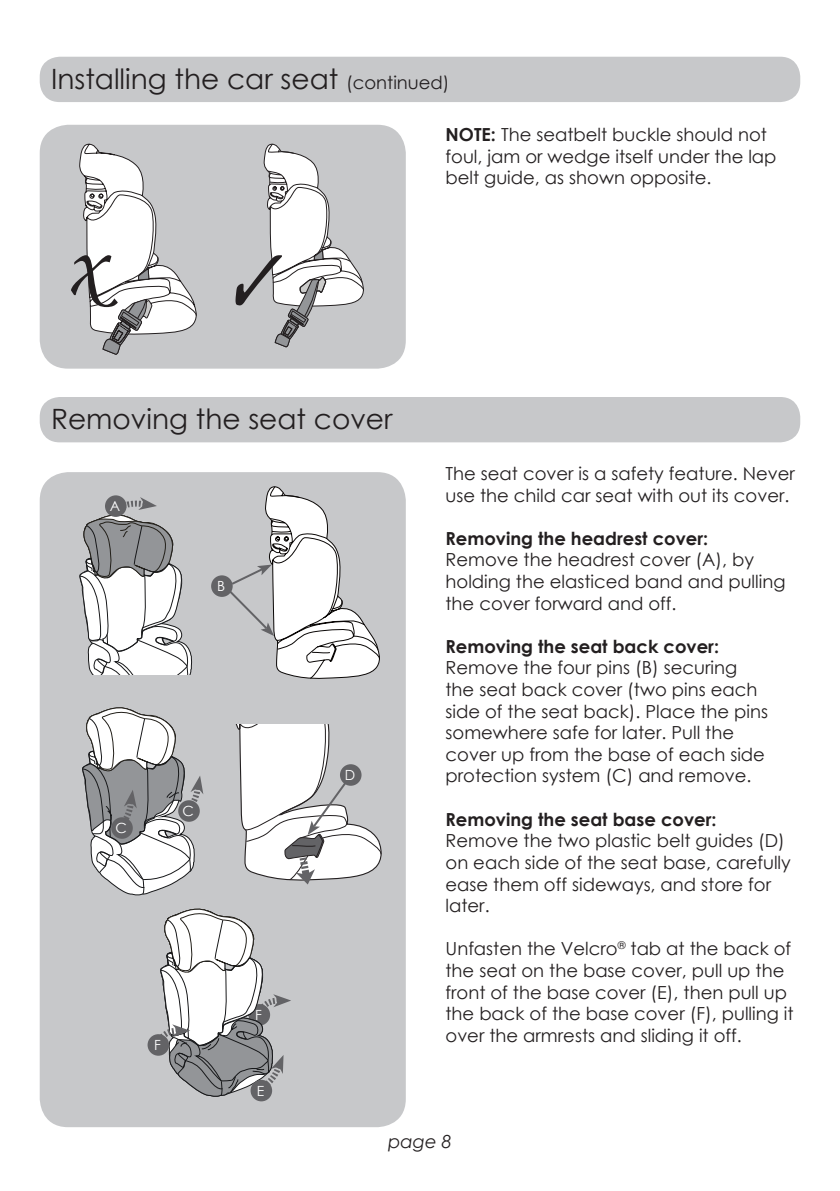
<style>
.page{position:relative;width:840px;height:1191px;background:#fff}
.page>*{position:absolute;margin:0;border:0;box-sizing:border-box;transform-origin:0 0}
.t1{font:28px "Century Gothic";color:#231f20}
.Body_text_CG_9pt{font:18px/21.6px "Century Gothic";color:#231f20}
.Body_text_CG_9pt-2{font:700 18px "Century Gothic";color:#231f20}
.t2{font:italic 18px "Century Gothic";color:#231f20}
.Body_text_CG_9pt-3{font:14px "Century Gothic";color:#fff}
.s1{font-size:18px}
.s2{font-weight:700}
</style>
<div class="page">
<div style="left:40px;top:125px;width:365px;height:244px;background:#c7c8ca;border-radius:28px"></div>
<div style="left:40px;top:472px;width:365px;height:655px;background:#c7c8ca;border-radius:28px"></div>
<div style="left:40px;top:57px;width:759px;height:45px;background:#c7c8ca;border-radius:20px"></div>
<svg style="left:71px;top:144px;width:126px;height:211px"></svg>
<svg style="left:235px;top:144px;width:129px;height:204px"></svg>
<div style="left:40px;top:397px;width:759px;height:45px;background:#c7c8ca;border-radius:20px"></div>
<div style="left:211px;top:575px;width:21px;height:22px;background:#636366;border-radius:50%"></div>
<svg style="left:226px;top:442px;width:157px;height:237px"></svg>
<svg style="left:82px;top:707px;width:121px;height:188px"></svg>
<svg style="left:79px;top:497px;width:113px;height:177px"></svg>
<div style="left:105px;top:495px;width:21px;height:22px;background:#636366;border-radius:50%"></div>
<div style="left:111px;top:817px;width:22px;height:21px;background:#636366;border-radius:50%"></div>
<div style="left:178px;top:800px;width:22px;height:21px;background:#636366;border-radius:50%"></div>
<svg style="left:149px;top:908px;width:142px;height:188px"></svg>
<div style="left:147px;top:1034px;width:22px;height:21px;background:#636366;border-radius:50%"></div>
<div style="left:250px;top:1079px;width:22px;height:22px;background:#636366;border-radius:50%"></div>
<svg style="left:235px;top:724px;width:147px;height:160px"></svg>
<p class="t1" style="left:51px;top:59px;width:400px">Installing the car seat <span class="s1">(continued)</span></p>
<p class="Body_text_CG_9pt" style="left:445px;top:123px;width:332px"><span class="s2">NOTE:</span> The seatbelt buckle should not foul, jam or wedge itself under the lap belt guide, as shown opposite.</p>
<p class="t1" style="left:51px;top:400px;width:343px">Removing the seat cover</p>
<p class="Body_text_CG_9pt-3" style="left:110px;top:496px;width:12px">A</p>
<p class="Body_text_CG_9pt-3" style="left:217px;top:576px;width:10px">B</p>
<p class="Body_text_CG_9pt-3" style="left:115px;top:818px;width:13px">C</p>
<p class="Body_text_CG_9pt-3" style="left:182px;top:801px;width:13px">C</p>
<p class="Body_text_CG_9pt-3" style="left:154px;top:1035px;width:8px">F</p>
<p class="Body_text_CG_9pt-3" style="left:255px;top:1005px;width:8px">F</p>
<p class="Body_text_CG_9pt-3" style="left:257px;top:1081px;width:9px">E</p>
<p class="Body_text_CG_9pt-3" style="left:344px;top:765px;width:12px">D</p>
<p class="Body_text_CG_9pt" style="left:445px;top:462px;width:351px">The seat cover is a safety feature. Never use the child car seat with out its cover.</p>
<p class="Body_text_CG_9pt-2" style="left:445px;top:524px;width:264px">Removing the headrest cover:</p>
<p class="Body_text_CG_9pt" style="left:445px;top:549px;width:341px">Remove the headrest cover (A), by holding the elasticed band and pulling the cover forward and off.</p>
<p class="Body_text_CG_9pt-2" style="left:445px;top:632px;width:275px">Removing the seat back cover:</p>
<p class="Body_text_CG_9pt" style="left:445px;top:657px;width:324px">Remove the four pins (B) securing the seat back cover (two pins each side of the seat back). Place the pins somewhere safe for later. Pull the cover up from the base of each side protection system (C) and remove.</p>
<p class="Body_text_CG_9pt-2" style="left:445px;top:805px;width:272px">Removing the seat base cover:</p>
<p class="Body_text_CG_9pt" style="left:445px;top:829px;width:346px">Remove the two plastic belt guides (D) on each side of the seat base, carefully ease them off sideways, and store for later.</p>
<p class="Body_text_CG_9pt" style="left:445px;top:937px;width:349px">Unfasten the Velcro<sup>®</sup> tab at the back of the seat on the base cover, pull up the front of the base cover (E), then pull up the back of the base cover (F), pulling it over the armrests and sliding it off.</p>
<p class="t2" style="left:388px;top:1128px;width:65px">page 8</p>
</div>
